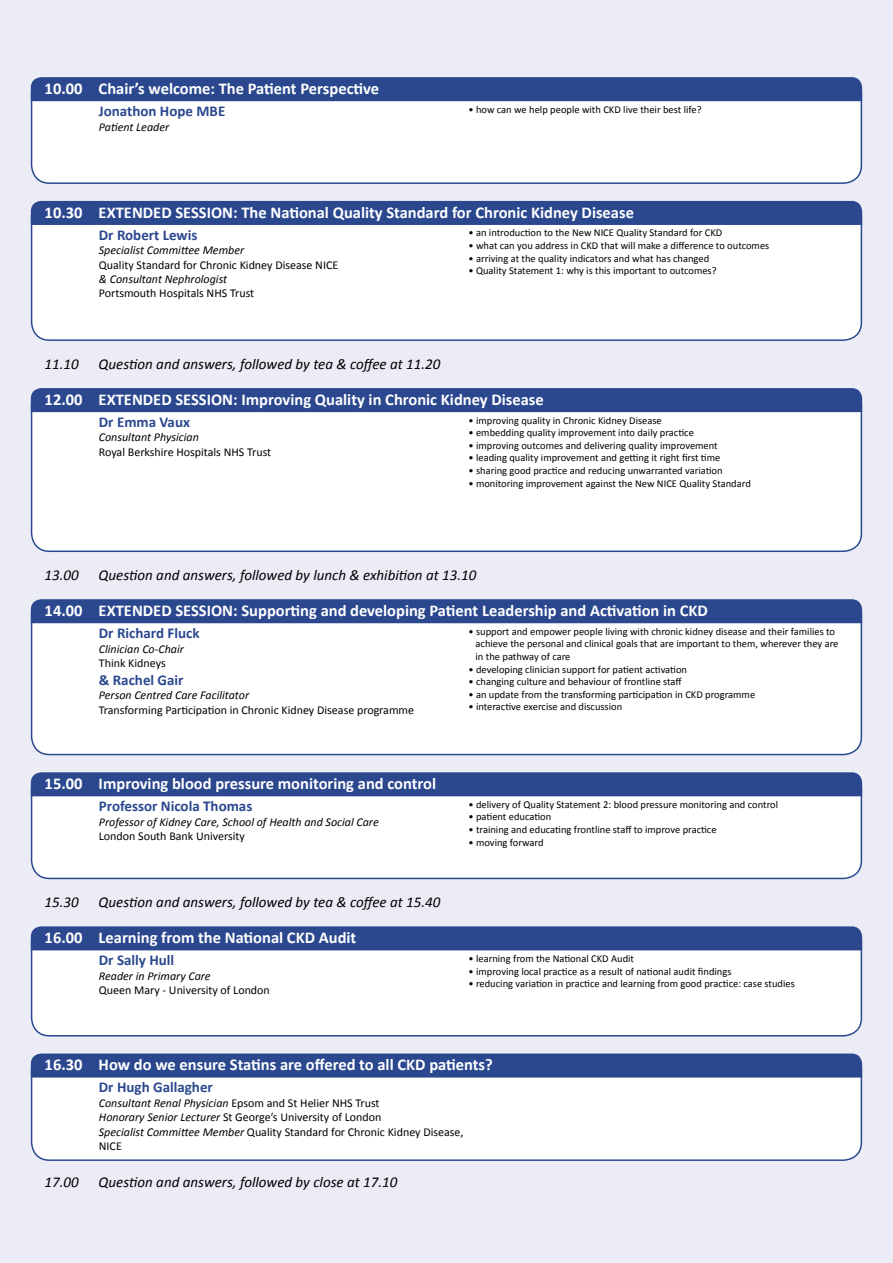
<style>
.page{position:relative;width:893px;height:1263px;background:#ececf6}
.page>*{position:absolute;margin:0;border:0;box-sizing:border-box;transform-origin:0 0}
.t1{font:700 16.5px "Calibri";color:#fff}
.t2{font:italic 15px "Calibri";color:#000}
.t3{font:700 15px "Calibri";color:#2b488f}
.t4{font:12px/14.4px "Calibri";color:#000}
.t5{font:italic 12px "Calibri";color:#000}
.t6{font:10.5px/12.6px "Calibri";color:#000}
.s1{font-style:italic}
</style>
<div class="page">
<div style="left:30px;top:214px;width:833px;height:127px;background:#fff"></div>
<svg style="left:30px;top:77px;width:832px;height:148px;background:#b5bfd8"></svg>
<div style="left:30px;top:402px;width:833px;height:150px;background:#fff"></div>
<div style="left:31px;top:388px;width:831px;height:24px;background:#2b488f"></div>
<div style="left:30px;top:613px;width:833px;height:143px;background:#fff"></div>
<div style="left:31px;top:599px;width:831px;height:24px;background:#2b488f"></div>
<div style="left:30px;top:786px;width:833px;height:94px;background:#fff"></div>
<div style="left:31px;top:772px;width:831px;height:24px;background:#2b488f"></div>
<div style="left:30px;top:940px;width:833px;height:97px;background:#fff"></div>
<div style="left:31px;top:926px;width:831px;height:24px;background:#2b488f"></div>
<div style="left:30px;top:1067px;width:833px;height:94px;background:#fff"></div>
<div style="left:31px;top:1053px;width:831px;height:24px;background:#2b488f"></div>
<h1 class="t1" style="left:45px;top:77px;width:336px">10.00 Chair’s welcome: The Patient Perspective</h1>
<h2 class="t3" style="left:99px;top:101px;width:128px">Jonathon Hope MBE</h2>
<p class="t5" style="left:99px;top:118px;width:72px">Patient Leader</p>
<p class="t6" style="left:468px;top:103px;width:235px">• how can we help people with CKD live their best life?</p>
<h1 class="t1" style="left:45px;top:200px;width:591px">10.30 EXTENDED SESSION: The National Quality Standard for Chronic Kidney Disease</h1>
<h2 class="t3" style="left:99px;top:224px;width:100px">Dr Robert Lewis</h2>
<p class="t5" style="left:99px;top:242px;width:147px">Specialist Committee Member</p>
<p class="t4" style="left:99px;top:257px;width:241px">Quality Standard for Chronic Kidney Disease NICE</p>
<p class="t5" style="left:99px;top:271px;width:130px">&amp; Consultant Nephrologist</p>
<p class="t4" style="left:99px;top:286px;width:157px">Portsmouth Hospitals NHS Trust</p>
<p class="t6" style="left:468px;top:226px;width:255px">• an introduction to the New NICE Quality Standard for CKD</p>
<p class="t6" style="left:468px;top:239px;width:302px">• what can you address in CKD that will make a difference to outcomes</p>
<p class="t6" style="left:468px;top:252px;width:242px">• arriving at the quality indicators and what has changed</p>
<p class="t6" style="left:468px;top:264px;width:250px">• Quality Statement 1: why is this important to outcomes?</p>
<h2 class="t2" style="left:45px;top:354px;width:36px">11.10</h2>
<h2 class="t2" style="left:99px;top:354px;width:343px">Question and answers, followed by tea &amp; coffee at 11.20</h2>
<h1 class="t1" style="left:45px;top:388px;width:501px">12.00 EXTENDED SESSION: Improving Quality in Chronic Kidney Disease</h1>
<h2 class="t3" style="left:99px;top:411px;width:93px">Dr Emma Vaux</h2>
<p class="t5" style="left:99px;top:429px;width:102px">Consultant Physician</p>
<p class="t4" style="left:99px;top:444px;width:174px">Royal Berkshire Hospitals NHS Trust</p>
<p class="t6" style="left:468px;top:414px;width:195px">• improving quality in Chronic Kidney Disease</p>
<p class="t6" style="left:468px;top:426px;width:227px">• embedding quality improvement into daily practice</p>
<p class="t6" style="left:468px;top:439px;width:251px">• improving outcomes and delivering quality improvement</p>
<p class="t6" style="left:468px;top:451px;width:253px">• leading quality improvement and getting it right first time</p>
<p class="t6" style="left:468px;top:464px;width:256px">• sharing good practice and reducing unwarranted variation</p>
<p class="t6" style="left:468px;top:477px;width:284px">• monitoring improvement against the New NICE Quality Standard</p>
<h2 class="t2" style="left:45px;top:565px;width:36px">13.00</h2>
<h2 class="t2" style="left:99px;top:565px;width:379px">Question and answers, followed by lunch &amp; exhibition at 13.10</h2>
<h1 class="t1" style="left:45px;top:599px;width:665px">14.00 EXTENDED SESSION: Supporting and developing Patient Leadership and Activation in CKD</h1>
<h2 class="t3" style="left:99px;top:622px;width:102px">Dr Richard Fluck</h2>
<p class="t5" style="left:99px;top:640px;width:87px">Clinician Co-Chair</p>
<p class="t4" style="left:99px;top:655px;width:68px">Think Kidneys</p>
<h2 class="t3" style="left:99px;top:669px;width:86px">&amp; Rachel Gair</h2>
<p class="t5" style="left:99px;top:687px;width:152px">Person Centred Care Facilitator</p>
<p class="t4" style="left:99px;top:702px;width:317px">Transforming Participation in Chronic Kidney Disease programme</p>
<p class="t6" style="left:476px;top:625px;width:364px;text-indent:-7px">• support and empower people living with chronic kidney disease and their families to achieve the personal and clinical goals that are important to them, wherever they are in the pathway of care</p>
<p class="t6" style="left:468px;top:662px;width:220px">• developing clinician support for patient activation</p>
<p class="t6" style="left:468px;top:675px;width:215px">• changing culture and behaviour of frontline staff</p>
<p class="t6" style="left:468px;top:688px;width:288px">• an update from the transforming participation in CKD programme</p>
<p class="t6" style="left:468px;top:700px;width:155px">• interactive exercise and discussion</p>
<h1 class="t1" style="left:45px;top:772px;width:393px">15.00 Improving blood pressure monitoring and control</h1>
<h2 class="t3" style="left:99px;top:796px;width:155px">Professor Nicola Thomas</h2>
<p class="t5" style="left:99px;top:813px;width:281px">Professor of Kidney Care, School of Health and Social Care</p>
<p class="t4" style="left:99px;top:828px;width:148px">London South Bank University</p>
<h2 class="t2" style="left:45px;top:892px;width:36px">15.30</h2>
<h2 class="t2" style="left:99px;top:892px;width:343px">Question and answers, followed by tea &amp; coffee at 15.40</h2>
<h1 class="t1" style="left:45px;top:926px;width:313px">16.00 Learning from the National CKD Audit</h1>
<h2 class="t3" style="left:99px;top:950px;width:77px">Dr Sally Hull</h2>
<p class="t5" style="left:99px;top:967px;width:113px">Reader in Primary Care</p>
<p class="t4" style="left:99px;top:982px;width:173px">Queen Mary - University of London</p>
<p class="t6" style="left:468px;top:798px;width:311px">• delivery of Quality Statement 2: blood pressure monitoring and control</p>
<p class="t6" style="left:468px;top:810px;width:84px">• patient education</p>
<p class="t6" style="left:468px;top:823px;width:250px">• training and educating frontline staff to improve practice</p>
<p class="t6" style="left:468px;top:836px;width:77px">• moving forward</p>
<p class="t6" style="left:468px;top:952px;width:167px">• learning from the National CKD Audit</p>
<p class="t6" style="left:468px;top:964px;width:265px">• improving local practice as a result of national audit findings</p>
<p class="t6" style="left:468px;top:977px;width:328px">• reducing variation in practice and learning from good practice: case studies</p>
<h1 class="t1" style="left:45px;top:1053px;width:450px">16.30 How do we ensure Statins are offered to all CKD patients?</h1>
<h2 class="t3" style="left:99px;top:1077px;width:116px">Dr Hugh Gallagher</h2>
<p class="t4" style="left:99px;top:1095px;width:366px"><span class="s1">Consultant Renal Physician</span> Epsom and St Helier NHS Trust<br><span class="s1">Honorary Senior Lecturer</span> St George’s University of London<br><span class="s1">Specialist Committee Member</span> Quality Standard for Chronic Kidney Disease, NICE</p>
<h2 class="t2" style="left:45px;top:1172px;width:36px">17.00</h2>
<h2 class="t2" style="left:99px;top:1172px;width:300px">Question and answers, followed by close at 17.10</h2>
</div>
